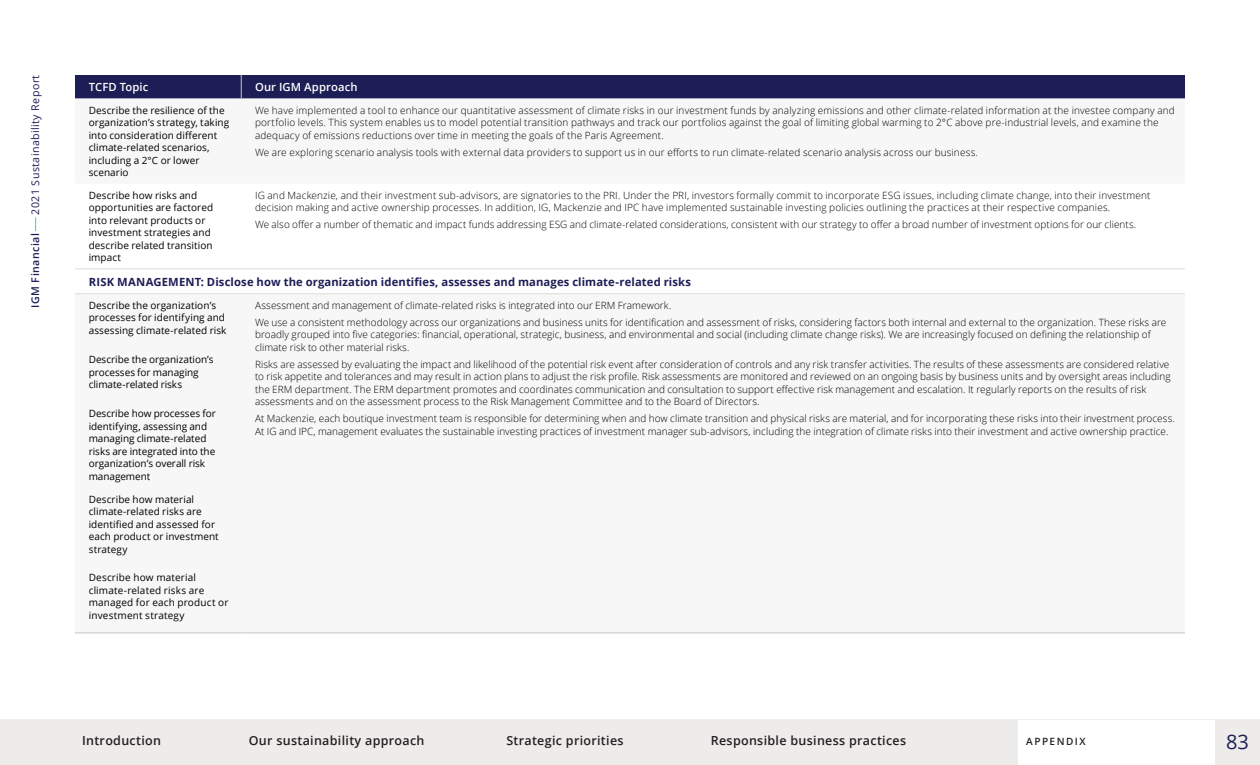
<style>
.page{position:relative;width:1260px;height:765px;background:#fff}
.page>*{position:absolute;margin:0;border:0;box-sizing:border-box;transform-origin:0 0}
.t1{font:20px "Open Sans";color:#1d1e56}
.nav_bar{font:600 12.5px "Open Sans";letter-spacing:.025em;color:#241f21}
.Lead-in_Small{font:700 11.25px "Open Sans";letter-spacing:.01em;color:#1d1e56}
.Lead-in_Small-2{font:600 11.25px "Open Sans";letter-spacing:.01em;color:#fff}
.t2{font:10.62px "Open Sans";letter-spacing:.04em;color:#1d1e56}
.t3{font:600 10.62px "Open Sans";letter-spacing:.04em;color:#1d1e56}
.Body_in_Charts{font:300 10px/12.5px "Open Sans";letter-spacing:.01em;color:#000}
.Body{font:10px/12.5px "Open Sans";letter-spacing:.005em;color:#000}
.nav_bar_appendix{font:600 10px "Open Sans";letter-spacing:.15em;color:#241f21}
</style>
<div class="page">
<div style="left:0;top:720px;width:1260px;height:45px;background:#eeeceb"></div>
<svg style="left:35px;top:217px;width:1px;height:14px"></svg>
<div style="left:75px;top:75px;width:1110px;height:24px;background:#1d1e56"></div>
<hr style="left:75px;top:269px;width:166px;height:1px;background:#ded9d7">
<hr style="left:241px;top:269px;width:944px;height:1px;background:#ded9d7">
<hr style="left:75px;top:294px;width:166px;height:1px;background:#ded9d7">
<hr style="left:241px;top:294px;width:944px;height:1px;background:#ded9d7">
<hr style="left:241px;top:633px;width:944px;height:1px;background:#c8c3be">
<hr style="left:75px;top:633px;width:166px;height:1px;background:#c8c3be">
<div style="left:1019px;top:720px;width:196px;height:45px;background:#fff"></div>
<p class="t2" style="left:28px;top:215px;width:141px;rotate:-90deg">2021 Sustainability Report</p>
<p class="Lead-in_Small-2" style="left:89px;top:79px;width:61px">TCFD Topic</p>
<p class="Lead-in_Small-2" style="left:255px;top:79px;width:104px">Our IGM Approach</p>
<p class="Body" style="left:89px;top:104px;width:142px">Describe the resilience of the organization’s strategy, taking into consideration different climate-related scenarios, including a 2°C or lower scenario</p>
<p class="Body_in_Charts" style="left:255px;top:104px;width:921px">We have implemented a tool to enhance our quantitative assessment of climate risks in our investment funds by analyzing emissions and other climate-related information at the investee company and portfolio levels. This system enables us to model potential transition pathways and track our portfolios against the goal of limiting global warming to 2°C above pre-industrial levels, and examine the adequacy of emissions reductions over time in meeting the goals of the Paris Agreement.</p>
<p class="Body_in_Charts" style="left:255px;top:146px;width:724px">We are exploring scenario analysis tools with external data providers to support us in our efforts to run climate-related scenario analysis across our business.</p>
<p class="Body" style="left:89px;top:189px;width:126px">Describe how risks and opportunities are factored into relevant products or investment strategies and describe related transition impact</p>
<p class="Body_in_Charts" style="left:255px;top:189px;width:897px">IG and Mackenzie, and their investment sub-advisors, are signatories to the PRI. Under the PRI, investors formally commit to incorporate ESG issues, including climate change, into their investment decision making and active ownership processes. In addition, IG, Mackenzie and IPC have implemented sustainable investing policies outlining the practices at their respective companies.</p>
<p class="Body_in_Charts" style="left:255px;top:218px;width:883px">We also offer a number of thematic and impact funds addressing ESG and climate-related considerations, consistent with our strategy to offer a broad number of investment options for our clients.</p>
<p class="t3" style="left:28px;top:308px;width:76px;rotate:-90deg">IGM Financial</p>
<p class="Lead-in_Small" style="left:89px;top:274px;width:604px">RISK MANAGEMENT: Disclose how the organization identifies, assesses and manages climate-related risks</p>
<p class="Body" style="left:89px;top:299px;width:139px">Describe the organization’s processes for identifying and assessing climate-related risk</p>
<p class="Body_in_Charts" style="left:255px;top:299px;width:418px">Assessment and management of climate-related risks is integrated into our ERM Framework.</p>
<p class="Body_in_Charts" style="left:255px;top:316px;width:913px">We use a consistent methodology across our organizations and business units for identification and assessment of risks, considering factors both internal and external to the organization. These risks are broadly grouped into five categories: financial, operational, strategic, business, and environmental and social (including climate change risks). We are increasingly focused on defining the relationship of climate risk to other material risks.</p>
<p class="Body_in_Charts" style="left:255px;top:358px;width:917px">Risks are assessed by evaluating the impact and likelihood of the potential risk event after consideration of controls and any risk transfer activities. The results of these assessments are considered relative to risk appetite and tolerances and may result in action plans to adjust the risk profile. Risk assessments are monitored and reviewed on an ongoing basis by business units and by oversight areas including the ERM department. The ERM department promotes and coordinates communication and consultation to support effective risk management and escalation. It regularly reports on the results of risk assessments and on the assessment process to the Risk Management Committee and to the Board of Directors.</p>
<p class="Body_in_Charts" style="left:255px;top:412px;width:921px">At Mackenzie, each boutique investment team is responsible for determining when and how climate transition and physical risks are material, and for incorporating these risks into their investment process.<br>At IG and IPC, management evaluates the sustainable investing practices of investment manager sub-advisors, including the integration of climate risks into their investment and active ownership practice.</p>
<p class="Body" style="left:89px;top:353px;width:126px">Describe the organization’s processes for managing climate-related risks</p>
<p class="Body" style="left:89px;top:407px;width:129px">Describe how processes for identifying, assessing and managing climate-related risks are integrated into the organization’s overall risk management</p>
<p class="Body" style="left:89px;top:492px;width:132px">Describe how material climate-related risks are identified and assessed for each product or investment strategy</p>
<p class="Body" style="left:89px;top:571px;width:141px">Describe how material climate-related risks are managed for each product or investment strategy</p>
<p class="nav_bar" style="left:82px;top:732px;width:81px">Introduction</p>
<p class="nav_bar" style="left:249px;top:732px;width:177px">Our sustainability approach</p>
<p class="nav_bar" style="left:506px;top:732px;width:119px">Strategic priorities</p>
<p class="nav_bar" style="left:711px;top:732px;width:197px">Responsible business practices</p>
<p class="nav_bar_appendix" style="left:1026px;top:734px;width:61px">APPENDIX</p>
<h1 class="t1" style="left:1226px;top:728px;width:24px">83</h1>
</div>
